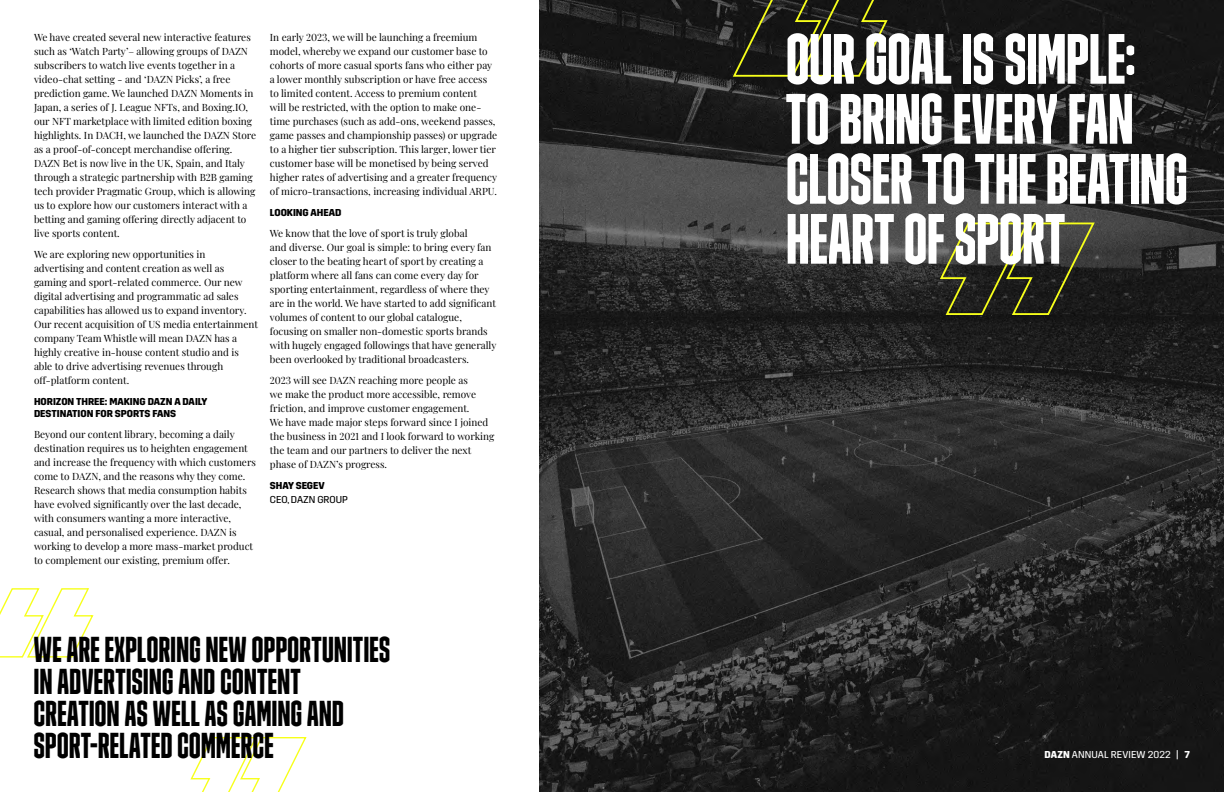
<style>
.page{position:relative;width:1224px;height:792px;background:#fff}
.page>*{position:absolute;margin:0;border:0;box-sizing:border-box;transform-origin:0 0}
.t1{font:71px/60px "DAZN Trim Condensed Text";letter-spacing:-.015em;color:#fff}
.t2{font:36px/32px "DAZN Trim Condensed Text";letter-spacing:-.005em;color:#000}
.t3{font:10px/14px "Playfair Display";color:#000}
.t4{font:700 10px/12px "DAZN Trim";color:#000}
.t5{font:10px "DAZN Trim";letter-spacing:.01em;color:#fff}
.t6{font:10px "DAZN Trim";color:#000}
.s1{font-weight:700}
.s2{font-family:"Trim Mono";font-weight:700}
</style>
<div class="page">
<svg style="left:190px;top:737px;width:117px;height:55px"></svg>
<svg style="left:0;top:588px;width:94px;height:70px"></svg>
<img style="left:540px;top:0;width:684px;height:792px">
<svg style="left:938px;top:221px;width:158px;height:95px;background:#3f3f2e"></svg>
<svg style="left:731px;top:0;width:158px;height:78px;background:#282818"></svg>
<p class="t3" style="left:34px;top:30px;width:224px">We have created several new interactive features such as ‘Watch Party’– allowing groups of DAZN subscribers to watch live events together in a video-chat setting - and ‘DAZN Picks’, a free prediction game. We launched DAZN Moments in Japan, a series of J. League NFTs, and Boxing.IO, our NFT marketplace with limited edition boxing highlights. In DACH, we launched the DAZN Store as a proof-of-concept merchandise offering.<br>DAZN Bet is now live in the UK, Spain, and Italy through a strategic partnership with B2B gaming tech provider Pragmatic Group, which is allowing us to explore how our customers interact with a betting and gaming offering directly adjacent to live sports content.</p>
<p class="t3" style="left:34px;top:247px;width:226px">We are exploring new opportunities in advertising and content creation as well as gaming and sport-related commerce. Our new digital advertising and programmatic ad sales capabilities has allowed us to expand inventory.<br>Our recent acquisition of US media entertainment company Team Whistle will mean DAZN has a highly creative in-house content studio and is able to drive advertising revenues through off-platform content.</p>
<p class="t4" style="left:34px;top:395px;width:175px">HORIZON THREE: MAKING DAZN A DAILY<br>DESTINATION FOR SPORTS FANS</p>
<p class="t3" style="left:34px;top:427px;width:223px">Beyond our content library, becoming a daily destination requires us to heighten engagement and increase the frequency with which customers come to DAZN, and the reasons why they come.<br>Research shows that media consumption habits have evolved significantly over the last decade, with consumers wanting a more interactive, casual, and personalised experience. DAZN is working to develop a more mass-market product to complement our existing, premium offer.</p>
<p class="t3" style="left:270px;top:30px;width:229px">In early 2023, we will be launching a freemium model, whereby we expand our customer base to cohorts of more casual sports fans who either pay a lower monthly subscription or have free access to limited content. Access to premium content<br>will be restricted, with the option to make one&shy;time purchases (such as add-ons, weekend passes, game passes and championship passes) or upgrade to a higher tier subscription. This larger, lower tier customer base will be monetised by being served higher rates of advertising and a greater frequency of micro-transactions, increasing individual ARPU.</p>
<p class="t4" style="left:270px;top:206px;width:73px">LOOKING AHEAD</p>
<p class="t3" style="left:270px;top:226px;width:228px">We know that the love of sport is truly global<br>and diverse. Our goal is simple: to bring every fan closer to the beating heart of sport by creating a platform where all fans can come every day for sporting entertainment, regardless of where they are in the world. We have started to add significant volumes of content to our global catalogue, focusing on smaller non-domestic sports brands with hugely engaged followings that have generally been overlooked by traditional broadcasters.</p>
<p class="t3" style="left:270px;top:373px;width:226px">2023 will see DAZN reaching more people as<br>we make the product more accessible, remove friction, and improve customer engagement.<br>We have made major steps forward since I joined the business in 2021 and I look forward to working the team and our partners to deliver the next phase of DAZN’s progress.</p>
<p class="t4" style="left:270px;top:479px;width:56px">SHAY SEGEV</p>
<p class="t6" style="left:270px;top:491px;width:80px">CEO, DAZN GROUP</p>
<h2 class="t2" style="left:34px;top:633px;width:358px">WE ARE EXPLORING NEW OPPORTUNITIES<br>IN ADVERTISING AND CONTENT<br>CREATION AS WELL AS GAMING AND<br>SPORT-RELATED COMMERCE</h2>
<h1 class="t1" style="left:786px;top:28px;width:404px">OUR GOAL IS SIMPLE:<br>TO BRING EVERY FAN<br>CLOSER TO THE BEATING<br>HEART OF SPORT</h1>
<p class="t5" style="left:1044px;top:746px;width:147px"><span class="s1">DAZN</span> ANNUAL REVIEW 2022 | <span class="s2">7</span></p>
</div>
